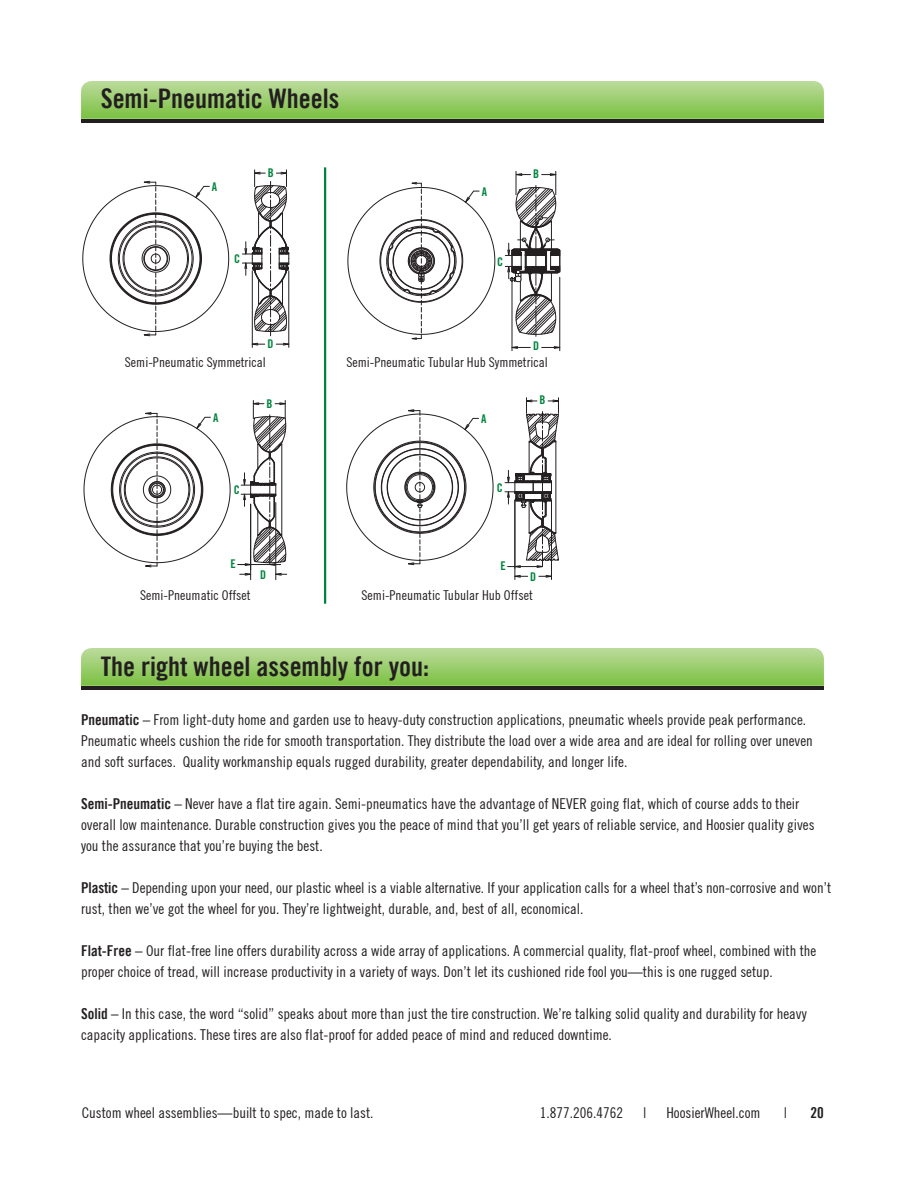
<style>
.page{position:relative;width:905px;height:1188px;background:#fff}
.page>*{position:absolute;margin:0;border:0;box-sizing:border-box;transform-origin:0 0}
.t1{font:27px "Trade Gothic Bold Cond Twenty";color:#231f20}
.t2{font:condensed 15px/21px "Trade Gothic No.18";color:#231f20}
.t3{font:15px "Trade Gothic Bold Cond Twenty";color:#231f20}
.t4{font:condensed 13.65px "Trade Gothic No.18";color:#231f20}
.t5{font:12px "Trade Gothic Bold Cond Twenty";color:#00843d}
.s1{font-family:"Trade Gothic Bold Cond Twenty";font-stretch:normal}
</style>
<div class="page">
<hr style="left:511px;top:277px;width:1px;height:74px;background:#231f20">
<hr style="left:559px;top:277px;width:1px;height:74px;background:#231f20">
<svg style="left:511px;top:346px;width:19px;height:3px"></svg>
<svg style="left:541px;top:346px;width:20px;height:3px"></svg>
<svg style="left:347px;top:171px;width:213px;height:169px"></svg>
<hr style="left:81px;top:119px;width:743px;height:4px;background:#231f20">
<hr style="left:81px;top:686px;width:743px;height:4px;background:#231f20">
<svg style="left:81px;top:81px;width:743px;height:38px;background:#9bce6f"></svg>
<svg style="left:81px;top:648px;width:743px;height:38px;background:#9bce6f"></svg>
<hr style="left:514px;top:500px;width:1px;height:80px;background:#231f20">
<hr style="left:551px;top:500px;width:1px;height:80px;background:#231f20">
<svg style="left:514px;top:575px;width:13px;height:3px"></svg>
<svg style="left:539px;top:575px;width:12px;height:3px"></svg>
<svg style="left:346px;top:409px;width:147px;height:156px"></svg>
<svg style="left:505px;top:398px;width:54px;height:170px"></svg>
<hr style="left:252px;top:271px;width:1px;height:76px;background:#231f20">
<hr style="left:288px;top:271px;width:1px;height:76px;background:#231f20">
<svg style="left:251px;top:343px;width:14px;height:3px"></svg>
<svg style="left:276px;top:343px;width:14px;height:3px"></svg>
<svg style="left:242px;top:170px;width:47px;height:166px"></svg>
<svg style="left:82px;top:181px;width:147px;height:155px"></svg>
<hr style="left:250px;top:504px;width:1px;height:76px;background:#231f20">
<hr style="left:275px;top:503px;width:1px;height:77px;background:#231f20">
<svg style="left:240px;top:573px;width:12px;height:3px"></svg>
<svg style="left:275px;top:573px;width:12px;height:3px"></svg>
<svg style="left:238px;top:400px;width:49px;height:166px"></svg>
<svg style="left:83px;top:412px;width:147px;height:155px"></svg>
<hr style="left:324px;top:167px;width:2px;height:437px;background:#00843d">
<h1 class="t1" style="left:101px;top:82px;width:240px">Semi-Pneumatic Wheels</h1>
<p class="t5" style="left:268px;top:166px;width:7px">B</p>
<p class="t5" style="left:533px;top:167px;width:7px">B</p>
<p class="t5" style="left:212px;top:180px;width:7px">A</p>
<p class="t5" style="left:481px;top:184px;width:7px">A</p>
<p class="t5" style="left:234px;top:251px;width:7px">C</p>
<p class="t5" style="left:497px;top:254px;width:7px">C</p>
<p class="t5" style="left:267px;top:337px;width:7px">D</p>
<p class="t5" style="left:533px;top:339px;width:7px">D</p>
<p class="t4" style="left:125px;top:354px;width:142px">Semi-Pneumatic Symmetrical</p>
<p class="t4" style="left:346px;top:354px;width:203px">Semi-Pneumatic Tubular Hub Symmetrical</p>
<p class="t5" style="left:267px;top:396px;width:7px">B</p>
<p class="t5" style="left:539px;top:393px;width:7px">B</p>
<p class="t5" style="left:213px;top:410px;width:7px">A</p>
<p class="t5" style="left:481px;top:412px;width:7px">A</p>
<p class="t5" style="left:234px;top:482px;width:7px">C</p>
<p class="t5" style="left:497px;top:480px;width:7px">C</p>
<p class="t5" style="left:230px;top:556px;width:7px">E</p>
<p class="t5" style="left:260px;top:567px;width:7px">D</p>
<p class="t5" style="left:500px;top:559px;width:7px">E</p>
<p class="t5" style="left:530px;top:569px;width:7px">D</p>
<p class="t4" style="left:140px;top:587px;width:112px">Semi-Pneumatic Offset</p>
<p class="t4" style="left:361px;top:587px;width:173px">Semi-Pneumatic Tubular Hub Offset</p>
<h1 class="t1" style="left:101px;top:650px;width:330px">The right wheel assembly for you:</h1>
<p class="t2" style="left:81px;top:709px;width:733px"><span class="s1">Pneumatic</span> – From light-duty home and garden use to heavy-duty construction applications, pneumatic wheels provide peak performance.<br>Pneumatic wheels cushion the ride for smooth transportation. They distribute the load over a wide area and are ideal for rolling over uneven and soft surfaces. Quality workmanship equals rugged durability, greater dependability, and longer life.</p>
<p class="t2" style="left:81px;top:793px;width:735px"><span class="s1">Semi-Pneumatic</span> – Never have a flat tire again. Semi-pneumatics have the advantage of NEVER going flat, which of course adds to their overall low maintenance. Durable construction gives you the peace of mind that you’ll get years of reliable service, and Hoosier quality gives you the assurance that you’re buying the best.</p>
<p class="t2" style="left:81px;top:877px;width:751px"><span class="s1">Plastic</span> – Depending upon your need, our plastic wheel is a viable alternative. If your application calls for a wheel that’s non-corrosive and won’t rust, then we’ve got the wheel for you. They’re lightweight, durable, and, best of all, economical.</p>
<p class="t2" style="left:81px;top:940px;width:737px"><span class="s1">Flat-Free</span> – Our flat-free line offers durability across a wide array of applications. A commercial quality, flat-proof wheel, combined with the proper choice of tread, will increase productivity in a variety of ways. Don’t let its cushioned ride fool you—this is one rugged setup.</p>
<p class="t2" style="left:81px;top:1003px;width:727px"><span class="s1">Solid</span> – In this case, the word “solid” speaks about more than just the tire construction. We’re talking solid quality and durability for heavy capacity applications. These tires are also flat-proof for added peace of mind and reduced downtime.</p>
<p class="t2" style="left:82px;top:1102px;width:293px">Custom wheel assemblies—built to spec, made to last.</p>
<p class="t2" style="left:540px;top:1102px;width:85px">1.877.206.4762</p>
<p class="t2" style="left:643px;top:1102px;width:5px">|</p>
<p class="t2" style="left:666px;top:1102px;width:96px">HoosierWheel.com</p>
<p class="t2" style="left:784px;top:1102px;width:5px">|</p>
<p class="t3" style="left:810px;top:1103px;width:15px">20</p>
</div>
